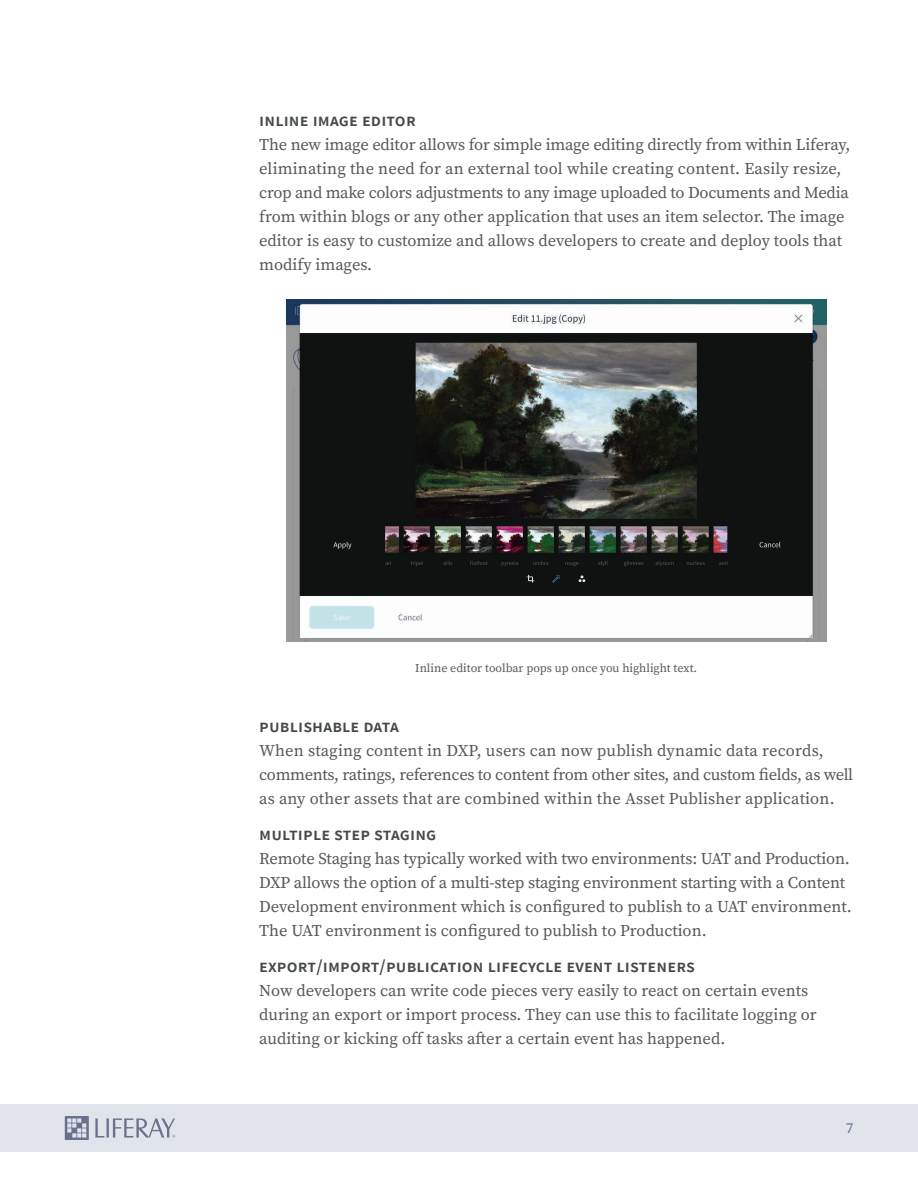
<style>
.page{position:relative;width:918px;height:1188px;background:#fff}
.page>*{position:absolute;margin:0;border:0;box-sizing:border-box;transform-origin:0 0}
.t1{font:600 18px "Source Sans Pro";letter-spacing:.01em;color:#46494b}
.t2{font:16.5px/24px "Source Serif Pro";color:#55585a}
.t3{font:15px "Source Serif Pro";color:#6a718b}
.t4{font:12px "Source Serif Pro";color:#55585a}
</style>
<div class="page">
<div style="left:0;top:1104px;width:918px;height:48px;background:#e1e4ea"></div>
<svg style="left:95px;top:1118px;width:80px;height:20px"></svg>
<svg style="left:65px;top:1116px;width:24px;height:24px"></svg>
<img style="left:286px;top:300px;width:540px;height:342px">
<p class="t1" style="left:259px;top:109px;width:158px">I nline Image Editor</p>
<p class="t2" style="left:259px;top:133px;width:593px">The new image editor allows for simple image editing directly from within Liferay, eliminating the need for an external tool while creating content. Easily resize, crop and make colors adjustments to any image uploaded to Documents and Media from within blogs or any other application that uses an item selector. The image editor is easy to customize and allows developers to create and deploy tools that modify images.</p>
<p class="t4" style="left:415px;top:661px;width:283px">Inline editor toolbar pops up once you highlight text.</p>
<p class="t1" style="left:259px;top:715px;width:141px">Publishable Data</p>
<p class="t2" style="left:259px;top:739px;width:596px">When staging content in DXP, users can now publish dynamic data records, comments, ratings, references to content from other sites, and custom fields, as well as any other assets that are combined within the Asset Publisher application.</p>
<p class="t1" style="left:259px;top:823px;width:179px">Multiple Step Staging</p>
<p class="t2" style="left:259px;top:847px;width:594px">Remote Staging has typically worked with two environments: UAT and Production.<br>DXP allows the option of a multi-step staging environment starting with a Content Development environment which is configured to publish to a UAT environment.<br>The UAT environment is configured to publish to Production.</p>
<p class="t1" style="left:259px;top:955px;width:437px">Export/Import/Publication Lifecycle Event Listeners</p>
<p class="t2" style="left:259px;top:979px;width:559px">Now developers can write code pieces very easily to react on certain events during an export or import process. They can use this to facilitate logging or auditing or kicking off tasks after a certain event has happened.</p>
<p class="t3" style="left:846px;top:1119px;width:9px">7</p>
</div>
